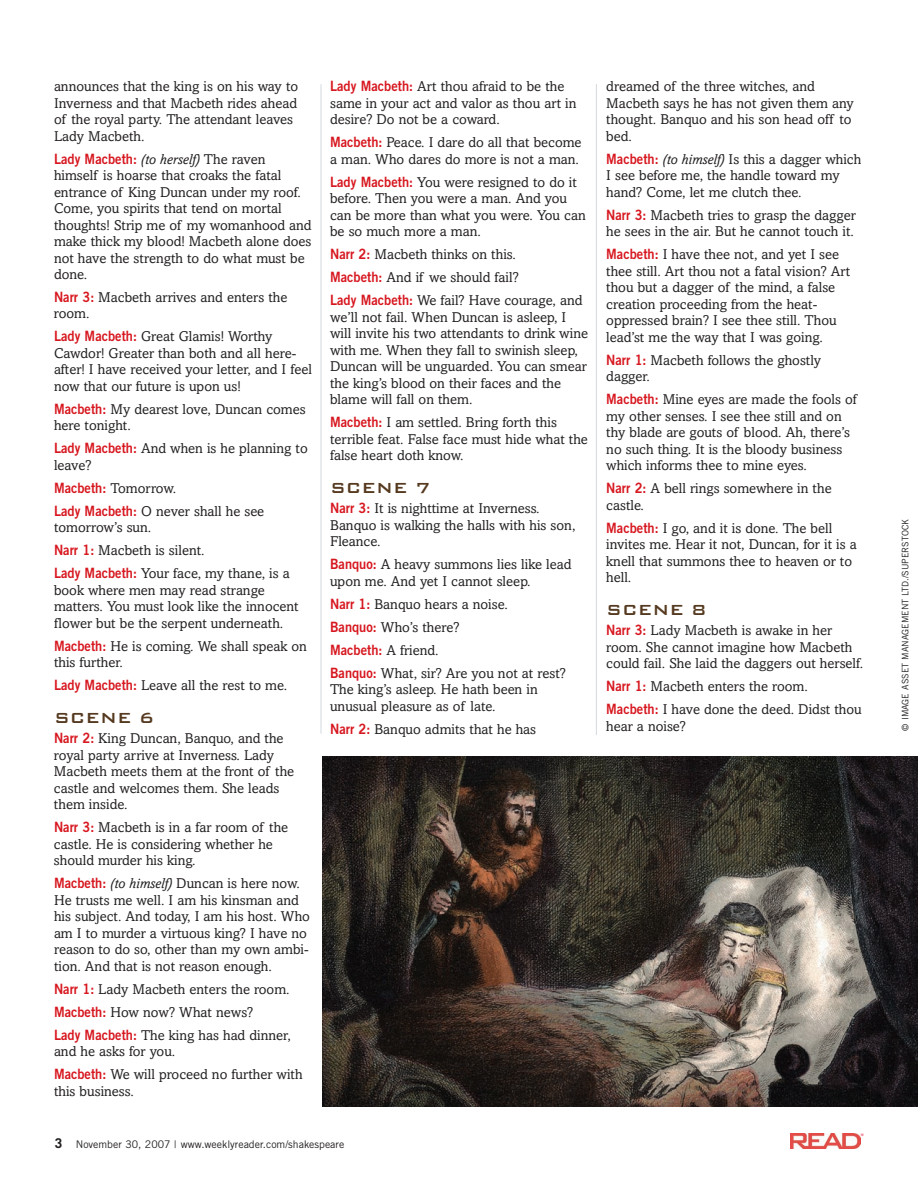
<style>
.page{position:relative;width:918px;height:1188px;background:#fff}
.page>*{position:absolute;margin:0;border:0;box-sizing:border-box;transform-origin:0 0}
.t1{font:500 19.5px "Bank Gothic BT";color:#563a20}
.t2{font:14.25px/16.5px "Amasis";color:#231f20}
.t3{font:14.25px "Trade Gothic Bold Two";color:#d7171f;scale:.9 1}
.t4{font:10.5px "Trade Gothic";color:#231f20}
.t5{font:9px "Trade Gothic";color:#231f20}
.t6{font:3.3px "Helvetica";color:#e51836}
.s1{font-family:"Amasis";font-style:italic;color:#231f20}
.s2{font-family:"Amasis";color:#231f20}
.s3{font-family:"Trade Gothic Bold Two";color:#d7171f}
.s4{font-style:italic}
.s5{font-weight:700;font-size:13.5px}
</style>
<div class="page">
<img style="left:790px;top:1133px;width:71px;height:15px">
<img style="left:322px;top:756px;width:596px;height:351px">
<hr style="left:321px;top:84px;width:1px;height:650px;background:#d4dade">
<hr style="left:596px;top:84px;width:1px;height:651px;background:#d4dade">
<p class="t2" style="left:54px;top:79px;width:246px">announces that the king is on his way to<br>Inverness and that Macbeth rides ahead of the royal party. The attendant leaves<br>Lady Macbeth.</p>
<p class="t3" style="left:54px;top:153px;width:236px">Lady Macbeth: <span class="s1">(to herself)</span> <span class="s2">The raven</span></p>
<p class="t2" style="left:54px;top:168px;width:259px">himself is hoarse that croaks the fatal entrance of King Duncan under my roof.<br>Come, you spirits that tend on mortal thoughts! Strip me of my womanhood and make thick my blood! Macbeth alone does not have the strength to do what must be done.</p>
<p class="t2" style="left:54px;top:290px;width:235px"><span class="s3">Narr 3:</span> Macbeth arrives and enters the room.</p>
<p class="t2" style="left:54px;top:330px;width:259px"><span class="s3">Lady Macbeth:</span> Great Glamis! Worthy Cawdor! Greater than both and all here&shy;after! I have received your letter, and I feel now that our future is upon us!</p>
<p class="t2" style="left:54px;top:402px;width:253px"><span class="s3">Macbeth:</span> My dearest love, Duncan comes here tonight.</p>
<p class="t2" style="left:54px;top:442px;width:255px"><span class="s3">Lady Macbeth:</span> And when is he planning to leave?</p>
<p class="t2" style="left:54px;top:478px;width:212px;line-height:23px"><span class="s3">Macbeth:</span> Tomorrow.<br><span class="s3">Lady Macbeth:</span> O never shall he see</p>
<p class="t2" style="left:54px;top:518px;width:237px;line-height:23px">tomorrow’s sun.<br><span class="s3">Narr 1:</span> Macbeth is silent.<br><span class="s3">Lady Macbeth:</span> Your face, my thane, is a</p>
<p class="t2" style="left:54px;top:583px;width:246px">book where men may read strange matters. You must look like the innocent flower but be the serpent underneath.</p>
<p class="t2" style="left:54px;top:639px;width:254px"><span class="s3">Macbeth:</span> He is coming. We shall speak on this further.</p>
<p class="t2" style="left:54px;top:679px;width:235px"><span class="s3">Lady Macbeth:</span> Leave all the rest to me.</p>
<h1 class="t1" style="left:54px;top:705px;width:102px">SCENE 6</h1>
<p class="t2" style="left:54px;top:732px;width:242px"><span class="s3">Narr 2:</span> King Duncan, Banquo, and the royal party arrive at Inverness. Lady<br>Macbeth meets them at the front of the castle and welcomes them. She leads them inside.</p>
<p class="t2" style="left:54px;top:821px;width:236px"><span class="s3">Narr 3:</span> Macbeth is in a far room of the castle. He is considering whether he should murder his king.</p>
<p class="t2" style="left:54px;top:877px;width:258px"><span class="s3">Macbeth:</span> <span class="s4">(to himself)</span> Duncan is here now.<br>He trusts me well. I am his kinsman and his subject. And today, I am his host. Who am I to murder a virtuous king? I have no reason to do so, other than my own ambi&shy;tion. And that is not reason enough.</p>
<p class="t2" style="left:54px;top:979px;width:238px;line-height:23px"><span class="s3">Narr 1:</span> Lady Macbeth enters the room.<br><span class="s3">Macbeth:</span> How now? What news?<br><span class="s3">Lady Macbeth:</span> The king has had dinner,</p>
<p class="t2" style="left:54px;top:1041px;width:250px;line-height:23px">and he asks for you.<br><span class="s3">Macbeth:</span> We will proceed no further with</p>
<p class="t2" style="left:54px;top:1084px;width:81px">this business.</p>
<p class="t2" style="left:330px;top:80px;width:248px"><span class="s3">Lady Macbeth:</span> Art thou afraid to be the same in your act and valor as thou art in desire? Do not be a coward.</p>
<p class="t2" style="left:330px;top:136px;width:253px"><span class="s3">Macbeth:</span> Peace. I dare do all that become a man. Who dares do more is not a man.</p>
<p class="t2" style="left:330px;top:175px;width:257px"><span class="s3">Lady Macbeth:</span> You were resigned to do it before. Then you were a man. And you can be more than what you were. You can be so much more a man.</p>
<p class="t2" style="left:330px;top:244px;width:254px;line-height:23px"><span class="s3">Narr 2:</span> Macbeth thinks on this.<br><span class="s3">Macbeth:</span> And if we should fail?<br><span class="s3">Lady Macbeth:</span> We fail? Have courage, and</p>
<p class="t2" style="left:330px;top:310px;width:259px">we’ll not fail. When Duncan is asleep, I will invite his two attendants to drink wine with me. When they fall to swinish sleep, Duncan will be unguarded. You can smear the king’s blood on their faces and the blame will fall on them.</p>
<p class="t2" style="left:330px;top:416px;width:259px"><span class="s3">Macbeth:</span> I am settled. Bring forth this terrible feat. False face must hide what the false heart doth know.</p>
<h1 class="t1" style="left:330px;top:475px;width:102px">SCENE 7</h1>
<p class="t2" style="left:330px;top:502px;width:247px"><span class="s3">Narr 3:</span> It is nighttime at Inverness.<br>Banquo is walking the halls with his son,<br>Fleance.</p>
<p class="t2" style="left:330px;top:557px;width:243px"><span class="s3">Banquo:</span> A heavy summons lies like lead upon me. And yet I cannot sleep.</p>
<p class="t2" style="left:330px;top:594px;width:179px;line-height:23px"><span class="s3">Narr 1:</span> Banquo hears a noise.<br><span class="s3">Banquo:</span> Who’s there?</p>
<p class="t3" style="left:330px;top:644px;width:122px">Macbeth: <span class="s2">A friend.</span></p>
<p class="t2" style="left:330px;top:666px;width:237px"><span class="s3">Banquo:</span> What, sir? Are you not at rest?<br>The king’s asleep. He hath been in unusual pleasure as of late.</p>
<p class="t2" style="left:330px;top:722px;width:208px"><span class="s3">Narr 2:</span> Banquo admits that he has</p>
<p class="t4" style="left:55px;top:1141px;width:291px"><span class="s5">3</span> November 30, 2007 | www.weeklyreader.com/shakespeare</p>
<p class="t2" style="left:606px;top:80px;width:249px">dreamed of the three witches, and<br>Macbeth says he has not given them any thought. Banquo and his son head off to bed.</p>
<p class="t2" style="left:606px;top:152px;width:257px"><span class="s3">Macbeth:</span> <span class="s4">(to himself)</span> Is this a dagger which<br>I see before me, the handle toward my hand? Come, let me clutch thee.</p>
<p class="t2" style="left:606px;top:208px;width:251px"><span class="s3">Narr 3:</span> Macbeth tries to grasp the dagger he sees in the air. But he cannot touch it.</p>
<p class="t2" style="left:606px;top:248px;width:246px"><span class="s3">Macbeth:</span> I have thee not, and yet I see thee still. Art thou not a fatal vision? Art thou but a dagger of the mind, a false creation proceeding from the heat&shy;oppressed brain? I see thee still. Thou lead’st me the way that I was going.</p>
<p class="t2" style="left:606px;top:353px;width:216px"><span class="s3">Narr 1:</span> Macbeth follows the ghostly dagger.</p>
<p class="t2" style="left:606px;top:393px;width:252px"><span class="s3">Macbeth:</span> Mine eyes are made the fools of my other senses. I see thee still and on thy blade are gouts of blood. Ah, there’s no such thing. It is the bloody business which informs thee to mine eyes.</p>
<p class="t2" style="left:606px;top:482px;width:227px"><span class="s3">Narr 2:</span> A bell rings somewhere in the castle.</p>
<p class="t2" style="left:606px;top:521px;width:252px"><span class="s3">Macbeth:</span> I go, and it is done. The bell invites me. Hear it not, Duncan, for it is a knell that summons thee to heaven or to hell.</p>
<h1 class="t1" style="left:606px;top:597px;width:102px">SCENE 8</h1>
<p class="t2" style="left:606px;top:624px;width:258px"><span class="s3">Narr 3:</span> Lady Macbeth is awake in her room. She cannot imagine how Macbeth could fail. She laid the daggers out herself.</p>
<p class="t2" style="left:606px;top:676px;width:257px;line-height:23px"><span class="s3">Narr 1:</span> Macbeth enters the room.<br><span class="s3">Macbeth:</span> I have done the deed. Didst thou</p>
<p class="t2" style="left:606px;top:719px;width:81px">hear a noise?</p>
<p class="t6" style="left:861px;top:1134px;width:4px">®</p>
<p class="t5" style="left:902px;top:731px;width:214px;rotate:-90deg">© IMAGE ASSET MANAGEMENT LTD./SUPERSTOCK</p>
</div>
